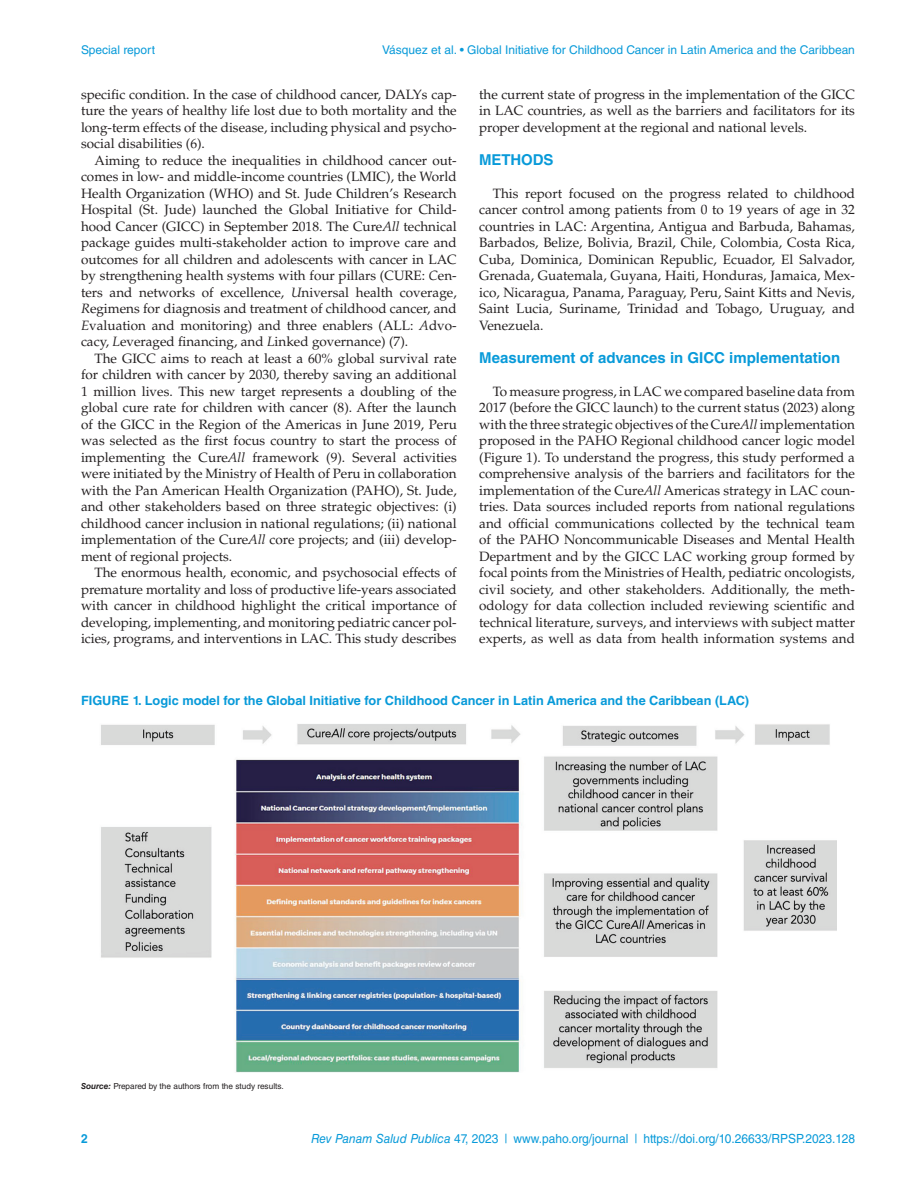
<style>
.page{position:relative;width:918px;height:1188px;background:#fff}
.page>*{position:absolute;margin:0;border:0;box-sizing:border-box;transform-origin:0 0}
.t1{font:700 15px "Helvetica LT Std";color:#089ad9}
.t2{font:13.5px/16.5px "Palatino LT Std";color:#231f20;text-align:justify}
.t3{font:700 12.75px "Helvetica LT Std";color:#089ad9}
.t4{font:12.6px "Helvetica LT Std";color:#089ad9;scale:.95 1}
.t5{font:700 12.6px "Helvetica LT Std";color:#089ad9;scale:.95 1}
.t6{font:12px "Helvetica LT Std";color:#089ad9}
.t7{font:8.25px "Helvetica LT Std";color:#231f20}
.s1{font-style:italic}
.s2{font-weight:700;font-style:italic}
</style>
<div class="page">
<img style="left:101px;top:724px;width:736px;height:348px">
<p class="t6" style="left:81px;top:43px;width:76px">Special report</p>
<p class="t6" style="left:382px;top:43px;width:474px">Vásquez et al. • Global Initiative for Childhood Cancer in Latin America and the Caribbean</p>
<p class="t2" style="left:81px;top:86px;width:377px">specific condition. In the case of childhood cancer, DALYs cap&shy;ture the years of healthy life lost due to both mortality and the long-term effects of the disease, including physical and psycho&shy;social disabilities (6).</p>
<p class="t2" style="left:81px;top:152px;width:377px;text-indent:14px">Aiming to reduce the inequalities in childhood cancer out&shy;comes in low- and middle-income countries (LMIC), the World Health Organization (WHO) and St. Jude Children’s Research Hospital (St. Jude) launched the Global Initiative for Child&shy;hood Cancer (GICC) in September 2018. The Cure<span class="s1">All</span> technical package guides multi-stakeholder action to improve care and outcomes for all children and adolescents with cancer in LAC by strengthening health systems with four pillars (CURE: <span class="s1">C</span>en&shy;ters and networks of excellence, <span class="s1">U</span>niversal health coverage, <span class="s1">R</span>egimens for diagnosis and treatment of childhood cancer, and <span class="s1">E</span>valuation and monitoring) and three enablers (ALL: <span class="s1">A</span>dvo&shy;cacy, <span class="s1">L</span>everaged financing, and <span class="s1">L</span>inked governance) (7).</p>
<p class="t2" style="left:81px;top:350px;width:377px;text-indent:14px">The GICC aims to reach at least a 60% global survival rate for children with cancer by 2030, thereby saving an additional 1 million lives. This new target represents a doubling of the global cure rate for children with cancer (8). After the launch of the GICC in the Region of the Americas in June 2019, Peru was selected as the first focus country to start the process of implementing the Cure<span class="s1">All</span> framework (9). Several activities were initiated by the Ministry of Health of Peru in collaboration with the Pan American Health Organization (PAHO), St. Jude, and other stakeholders based on three strategic objectives: (i) childhood cancer inclusion in national regulations; (ii) national implementation of the Cure<span class="s1">All</span> core projects; and (iii) develop&shy;ment of regional projects.</p>
<p class="t2" style="left:81px;top:565px;width:377px;text-indent:14px">The enormous health, economic, and psychosocial effects of premature mortality and loss of productive life-years associated with cancer in childhood highlight the critical importance of developing, implementing, and monitoring pediatric cancer pol&shy;icies, programs, and interventions in LAC. This study describes</p>
<p class="t2" style="left:479px;top:86px;width:377px">the current state of progress in the implementation of the GICC in LAC countries, as well as the barriers and facilitators for its proper development at the regional and national levels.</p>
<p class="t1" style="left:479px;top:150px;width:76px">METHODS</p>
<p class="t2" style="left:479px;top:185px;width:377px;text-indent:14px">This report focused on the progress related to childhood cancer control among patients from 0 to 19 years of age in 32 countries in LAC: Argentina, Antigua and Barbuda, Bahamas, Barbados, Belize, Bolivia, Brazil, Chile, Colombia, Costa Rica, Cuba, Dominica, Dominican Republic, Ecuador, El Salvador, Grenada, Guatemala, Guyana, Haiti, Honduras, Jamaica, Mex&shy;ico, Nicaragua, Panama, Paraguay, Peru, Saint Kitts and Nevis, Saint Lucia, Suriname, Trinidad and Tobago, Uruguay, and Venezuela.</p>
<p class="t1" style="left:479px;top:348px;width:362px">Measurement of advances in GICC implementation</p>
<p class="t2" style="left:479px;top:383px;width:377px;text-indent:14px">To measure progress, in LAC we compared baseline data from 2017 (before the GICC launch) to the current status (2023) along with the three strategic objectives of the Cure<span class="s1">All</span> implementation proposed in the PAHO Regional childhood cancer logic model (Figure 1). To understand the progress, this study performed a comprehensive analysis of the barriers and facilitators for the implementation of the Cure<span class="s1">All</span> Americas strategy in LAC coun&shy;tries. Data sources included reports from national regulations and official communications collected by the technical team of the PAHO Noncommunicable Diseases and Mental Health Department and by the GICC LAC working group formed by focal points from the Ministries of Health, pediatric oncologists, civil society, and other stakeholders. Additionally, the meth&shy;odology for data collection included reviewing scientific and technical literature, surveys, and interviews with subject matter experts, as well as data from health information systems and</p>
<p class="t3" style="left:81px;top:693px;width:670px">FIGURE 1. Logic model for the Global Initiative for Childhood Cancer in Latin America and the Caribbean (LAC)</p>
<p class="t7" style="left:81px;top:1081px;width:204px"><span class="s2">Source:</span> Prepared by the authors from the study results.</p>
<p class="t5" style="left:81px;top:1131px;width:9px">2</p>
<p class="t4" style="left:311px;top:1131px;width:574px"><span class="s1">Rev Panam Salud Publica</span> 47, 2023 | www.paho.org/journal | https://doi.org/10.26633/RPSP.2023.128</p>
</div>
